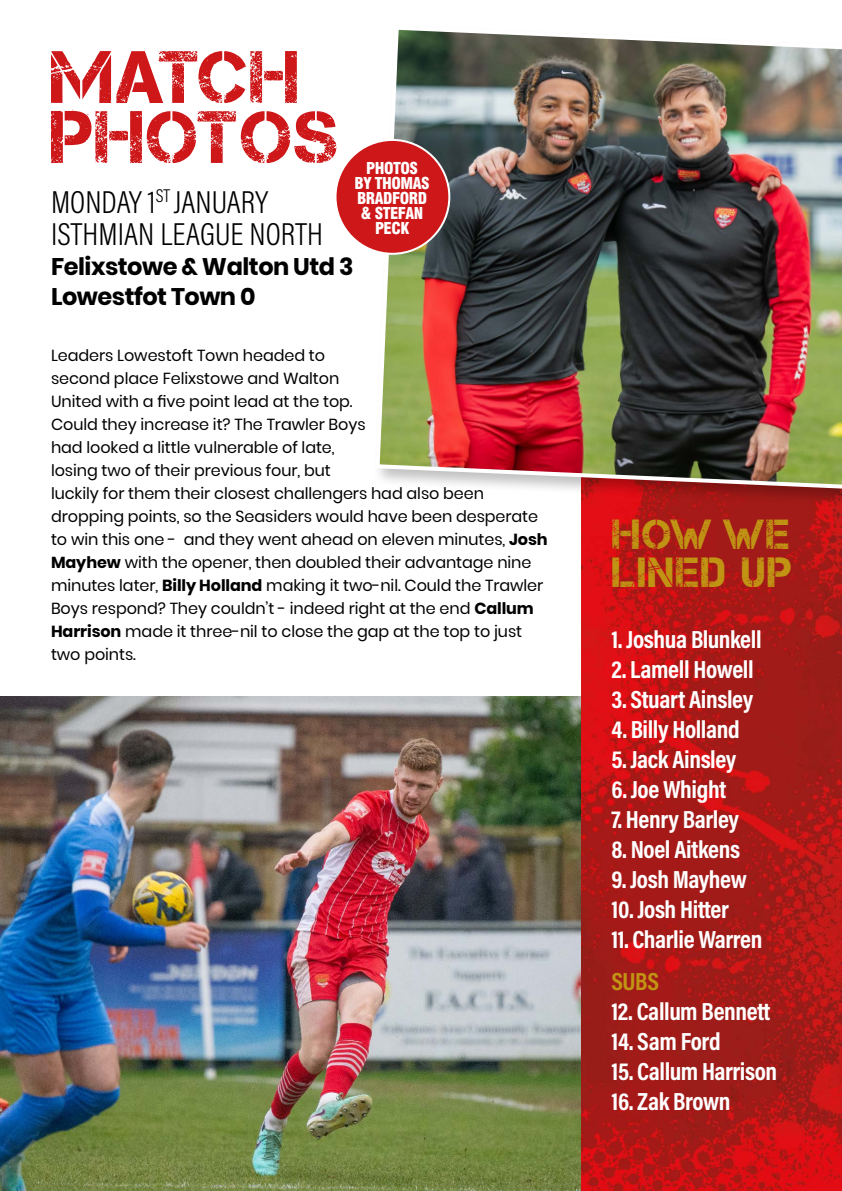
<style>
.page{position:relative;width:842px;height:1191px;background:#fff}
.page>*{position:absolute;margin:0;border:0;box-sizing:border-box;transform-origin:0 0}
.t1{font:74px/60px "Captureit";letter-spacing:.03em;color:#cd1719}
.t2{font:42px/38px "Captureit";letter-spacing:.05em;color:#c19414}
.t3{font:32px/32px "Acumin Variable Concept";color:#000}
.t4{font:25px "Acumin Variable Concept";letter-spacing:-.015em;color:#fff}
.t5{font:25px "Acumin Variable Concept";color:#c19414}
.t6{font:700 24px/30px "Poppins";letter-spacing:-.02em;color:#000}
.t7{font:16px/23px "Poppins";letter-spacing:-.005em;color:#000}
.t8{font:900 condensed 16px/15px "Swiss 721 BT";letter-spacing:-.03em;color:#fff;text-align:center}
.s1{font-weight:700}
</style>
<div class="page">
<img style="left:0;top:696px;width:581px;height:495px">
<img style="left:581px;top:507px;width:261px;height:684px">
<div style="left:373px;top:23px;width:469px;height:484px;background:#000;opacity:.25"></div>
<img style="left:373px;top:24px;width:469px;height:467px">
<div style="left:335px;top:140px;width:114px;height:114px;background:#cd1719;border-radius:50%"></div>
<div style="left:334px;top:139px;width:116px;height:116px;border:2px solid #fff;border-radius:50%"></div>
<h1 class="t1" style="left:51px;top:47px;width:289px">MATCH<br>PHOTOS</h1>
<p class="t8" style="left:355px;top:161px;width:77px">PHOTOS<br>BY THOMAS<br>BRADFORD &amp; STEFAN<br>PECK</p>
<h3 class="t3" style="left:51px;top:184px;width:274px">MONDAY 1<sup>ST</sup> JANUARY<br>ISTHMIAN LEAGUE NORTH</h3>
<h3 class="t6" style="left:51px;top:251px;width:304px">Felixstowe &amp; Walton Utd 3<br>Lowestfot Town 0</h3>
<p class="t7" style="left:51px;top:344px;width:498px">Leaders Lowestoft Town headed to<br>second place Felixstowe and Walton<br>United with a five point lead at the top.<br>Could they increase it? The Trawler Boys<br>had looked a little vulnerable of late,<br>losing two of their previous four, but<br>luckily for them their closest challengers had also been dropping points, so the Seasiders would have been desperate to win this one - and they went ahead on eleven minutes, <span class="s1">Josh Mayhew</span> with the opener, then doubled their advantage nine minutes later, <span class="s1">Billy Holland</span> making it two-nil. Could the Trawler Boys respond? They couldn’t - indeed right at the end <span class="s1">Callum Harrison</span> made it three-nil to close the gap at the top to just two points.</p>
<h2 class="t2" style="left:612px;top:515px;width:181px">HOW WE<br>LINED UP</h2>
<h3 class="t4" style="left:611px;top:622px;width:152px">1. Joshua Blunkell</h3>
<h3 class="t4" style="left:611px;top:652px;width:144px">2. Lamell Howell</h3>
<h3 class="t4" style="left:611px;top:682px;width:143px">3. Stuart Ainsley</h3>
<h3 class="t4" style="left:611px;top:712px;width:130px">4. Billy Holland</h3>
<h3 class="t4" style="left:611px;top:742px;width:126px">5. Jack Ainsley</h3>
<h3 class="t4" style="left:611px;top:772px;width:116px">6. Joe Whight</h3>
<h3 class="t4" style="left:611px;top:802px;width:129px">7. Henry Barley</h3>
<h3 class="t4" style="left:611px;top:832px;width:130px">8. Noel Aitkens</h3>
<h3 class="t4" style="left:611px;top:862px;width:137px">9. Josh Mayhew</h3>
<h3 class="t4" style="left:611px;top:892px;width:119px">10. Josh Hitter</h3>
<h3 class="t4" style="left:611px;top:922px;width:152px">11. Charlie Warren</h3>
<h3 class="t5" style="left:611px;top:964px;width:49px">SUBS</h3>
<h3 class="t4" style="left:611px;top:994px;width:160px">12. Callum Bennett</h3>
<h3 class="t4" style="left:611px;top:1024px;width:111px">14. Sam Ford</h3>
<h3 class="t4" style="left:611px;top:1054px;width:167px">15. Callum Harrison</h3>
<h3 class="t4" style="left:611px;top:1084px;width:120px">16. Zak Brown</h3>
</div>
